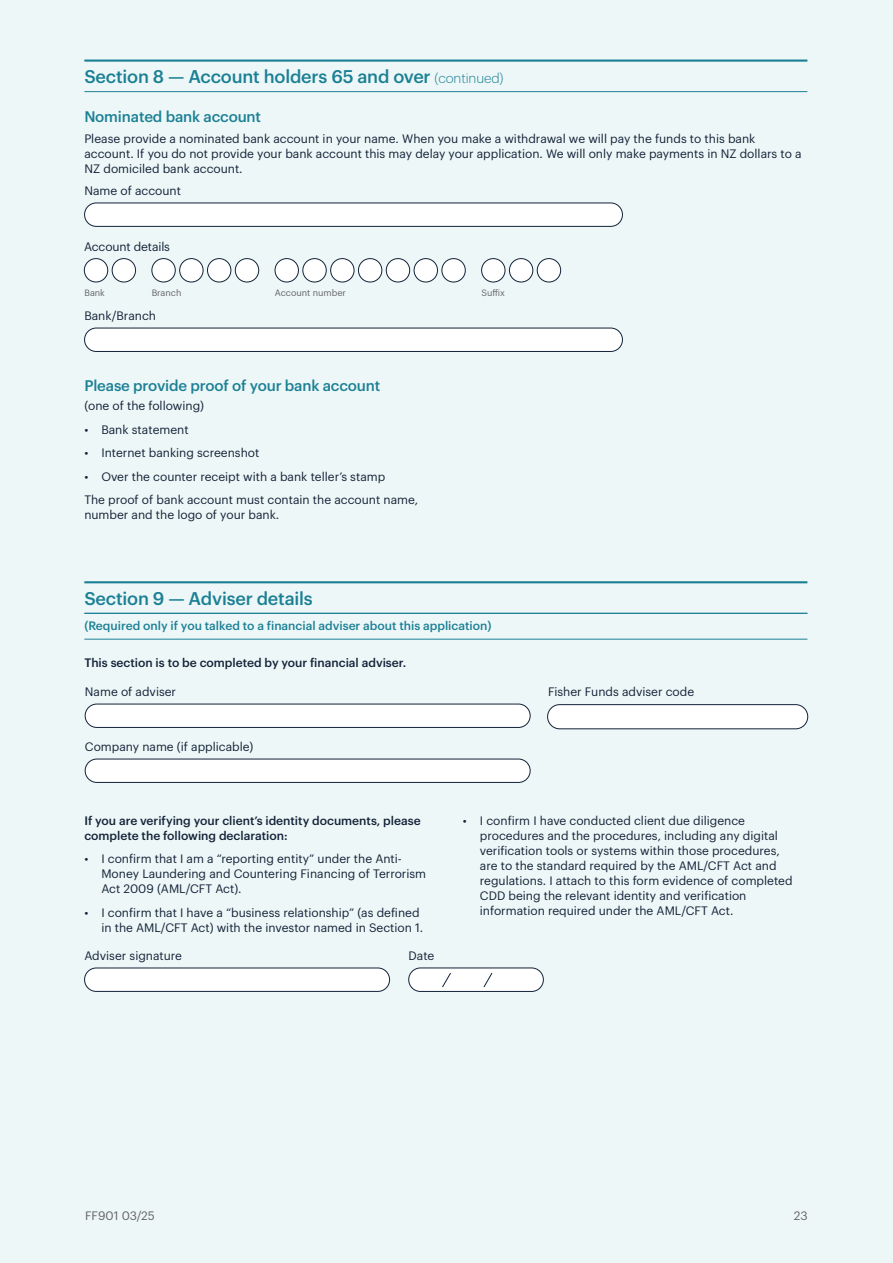
<style>
.page{position:relative;width:893px;height:1263px;background:#edf7f7}
.page>*{position:absolute;margin:0;border:0;box-sizing:border-box;transform-origin:0 0}
.Subheader_12pt_-_lined{font:500 18px "Graphik";letter-spacing:-.01em;color:#1c8095}
.Subheader_10pt{font:500 15px "Graphik";letter-spacing:-.01em;color:#1c8095}
.Body_8pt{font:12px/15px "Graphik";color:#132238}
.Body_8pt-2{font:500 12px/15px "Graphik";color:#132238}
.Body_Lines_-_tight{font:500 12px "Graphik";color:#1c8095}
.t1{font:12px "Graphik";color:#636366}
.Details_6pt{font:9px "Graphik";color:#636366}
.s1{font-weight:300;font-size:13.5px}
</style>
<div class="page">
<hr style="left:84px;top:60px;width:723px;height:2px;background:#1c8095">
<hr style="left:84px;top:91px;width:723px;height:1px;background:#1c8095">
<hr style="left:84px;top:581px;width:723px;height:2px;background:#1c8095">
<hr style="left:84px;top:613px;width:723px;height:1px;background:#1c8095">
<hr style="left:84px;top:639px;width:723px;height:1px;background:#1c8095">
<div style="left:85px;top:203px;width:537px;height:23px;background:#fff;border-radius:12px"></div>
<div style="left:84px;top:203px;width:539px;height:24px;border:1px solid #132238;border-radius:12px"></div>
<div style="left:85px;top:328px;width:537px;height:23px;background:#fff;border-radius:12px"></div>
<div style="left:84px;top:328px;width:539px;height:24px;border:1px solid #132238;border-radius:12px"></div>
<div style="left:85px;top:968px;width:305px;height:23px;background:#fff;border-radius:12px"></div>
<div style="left:84px;top:968px;width:306px;height:23px;border:1px solid #132238;border-radius:12px"></div>
<div style="left:84px;top:259px;width:24px;height:23px;background:#fff;border-radius:50%"></div>
<div style="left:84px;top:258px;width:24px;height:24px;border:1px solid #132238;border-radius:50%"></div>
<div style="left:112px;top:259px;width:24px;height:23px;background:#fff;border-radius:50%"></div>
<div style="left:112px;top:258px;width:24px;height:24px;border:1px solid #132238;border-radius:50%"></div>
<div style="left:180px;top:259px;width:23px;height:23px;background:#fff;border-radius:50%"></div>
<div style="left:179px;top:258px;width:24px;height:24px;border:1px solid #132238;border-radius:50%"></div>
<div style="left:207px;top:259px;width:24px;height:23px;background:#fff;border-radius:50%"></div>
<div style="left:207px;top:258px;width:24px;height:24px;border:1px solid #132238;border-radius:50%"></div>
<div style="left:152px;top:259px;width:23px;height:23px;background:#fff;border-radius:50%"></div>
<div style="left:152px;top:258px;width:23px;height:24px;border:1px solid #132238;border-radius:50%"></div>
<div style="left:235px;top:259px;width:24px;height:23px;background:#fff;border-radius:50%"></div>
<div style="left:235px;top:258px;width:24px;height:24px;border:1px solid #132238;border-radius:50%"></div>
<div style="left:509px;top:259px;width:24px;height:23px;background:#fff;border-radius:50%"></div>
<div style="left:509px;top:258px;width:24px;height:24px;border:1px solid #132238;border-radius:50%"></div>
<div style="left:537px;top:259px;width:24px;height:23px;background:#fff;border-radius:50%"></div>
<div style="left:537px;top:258px;width:24px;height:24px;border:1px solid #132238;border-radius:50%"></div>
<div style="left:482px;top:259px;width:23px;height:23px;background:#fff;border-radius:50%"></div>
<div style="left:481px;top:258px;width:24px;height:24px;border:1px solid #132238;border-radius:50%"></div>
<div style="left:303px;top:259px;width:23px;height:23px;background:#fff;border-radius:50%"></div>
<div style="left:303px;top:258px;width:23px;height:24px;border:1px solid #132238;border-radius:50%"></div>
<div style="left:386px;top:259px;width:24px;height:23px;background:#fff;border-radius:50%"></div>
<div style="left:386px;top:258px;width:24px;height:24px;border:1px solid #132238;border-radius:50%"></div>
<div style="left:331px;top:259px;width:23px;height:23px;background:#fff;border-radius:50%"></div>
<div style="left:330px;top:258px;width:24px;height:24px;border:1px solid #132238;border-radius:50%"></div>
<div style="left:414px;top:259px;width:23px;height:23px;background:#fff;border-radius:50%"></div>
<div style="left:414px;top:258px;width:24px;height:24px;border:1px solid #132238;border-radius:50%"></div>
<div style="left:275px;top:259px;width:23px;height:23px;background:#fff;border-radius:50%"></div>
<div style="left:275px;top:258px;width:24px;height:24px;border:1px solid #132238;border-radius:50%"></div>
<div style="left:358px;top:259px;width:24px;height:23px;background:#fff;border-radius:50%"></div>
<div style="left:358px;top:258px;width:24px;height:24px;border:1px solid #132238;border-radius:50%"></div>
<div style="left:442px;top:259px;width:23px;height:23px;background:#fff;border-radius:50%"></div>
<div style="left:442px;top:258px;width:23px;height:24px;border:1px solid #132238;border-radius:50%"></div>
<div style="left:409px;top:968px;width:134px;height:23px;background:#fff;border-radius:12px"></div>
<div style="left:408px;top:968px;width:136px;height:24px;border:1px solid #132238;border-radius:12px"></div>
<svg style="left:442px;top:972px;width:9px;height:15px"></svg>
<svg style="left:483px;top:972px;width:10px;height:15px"></svg>
<div style="left:85px;top:704px;width:445px;height:23px;background:#fff;border-radius:12px"></div>
<div style="left:85px;top:704px;width:445px;height:24px;border:1px solid #132238;border-radius:12px"></div>
<div style="left:548px;top:705px;width:260px;height:24px;background:#fff;border-radius:12px"></div>
<div style="left:547px;top:704px;width:261px;height:25px;border:1px solid #132238;border-radius:12px"></div>
<div style="left:85px;top:759px;width:445px;height:23px;background:#fff;border-radius:12px"></div>
<div style="left:85px;top:759px;width:445px;height:24px;border:1px solid #132238;border-radius:12px"></div>
<p class="Subheader_12pt_-_lined" style="left:84px;top:63px;width:421px">Section 8 — Account holders 65 and over <span class="s1">(continued)</span></p>
<p class="Subheader_10pt" style="left:84px;top:106px;width:178px">Nominated bank account</p>
<p class="Body_8pt" style="left:84px;top:130px;width:719px">Please provide a nominated bank account in your name. When you make a withdrawal we will pay the funds to this bank account. If you do not provide your bank account this may delay your application. We will only make payments in NZ dollars to a<br>NZ domiciled bank account.</p>
<p class="Body_8pt" style="left:84px;top:182px;width:98px">Name of account</p>
<p class="Body_8pt" style="left:84px;top:238px;width:87px">Account details</p>
<p class="Details_6pt" style="left:84px;top:286px;width:22px">Bank</p>
<p class="Details_6pt" style="left:152px;top:286px;width:31px">Branch</p>
<p class="Details_6pt" style="left:275px;top:286px;width:72px">Account number</p>
<p class="Details_6pt" style="left:481px;top:286px;width:25px">Suffix</p>
<p class="Body_8pt" style="left:84px;top:307px;width:73px">Bank/Branch</p>
<p class="Subheader_10pt" style="left:84px;top:374px;width:297px">Please provide proof of your bank account</p>
<p class="Body_8pt" style="left:84px;top:397px;width:121px">(one of the following)</p>
<p class="Body_8pt" style="left:84px;top:421px;width:106px">• Bank statement</p>
<p class="Body_8pt" style="left:84px;top:444px;width:177px">• Internet banking screenshot</p>
<p class="Body_8pt" style="left:84px;top:468px;width:302px">• Over the counter receipt with a bank teller’s stamp</p>
<p class="Body_8pt" style="left:84px;top:491px;width:335px">The proof of bank account must contain the account name, number and the logo of your bank.</p>
<p class="Subheader_12pt_-_lined" style="left:84px;top:584px;width:230px">Section 9 — Adviser details</p>
<p class="Body_Lines_-_tight" style="left:84px;top:617px;width:409px">(Required only if you talked to a financial adviser about this application)</p>
<p class="Body_8pt-2" style="left:84px;top:654px;width:323px">This section is to be completed by your financial adviser.</p>
<p class="Body_8pt" style="left:85px;top:683px;width:93px">Name of adviser</p>
<p class="Body_8pt" style="left:548px;top:683px;width:148px">Fisher Funds adviser code</p>
<p class="Body_8pt" style="left:85px;top:738px;width:170px">Company name (if applicable)</p>
<p class="Body_8pt-2" style="left:84px;top:812px;width:338px">If you are verifying your client’s identity documents, please complete the following declaration:</p>
<p class="Body_8pt" style="left:101px;top:850px;width:326px;text-indent:-17px">• I confirm that I am a “reporting entity” under the Anti-<br>Money Laundering and Countering Financing of Terrorism<br>Act 2009 (AML/CFT Act).</p>
<p class="Body_8pt" style="left:84px;top:904px;width:340px;text-align:right">• I confirm that I have a “business relationship” (as defined in the AML/CFT Act) with the investor named in Section 1.</p>
<p class="Body_8pt" style="left:84px;top:947px;width:99px">Adviser signature</p>
<p class="Body_8pt" style="left:408px;top:947px;width:27px">Date</p>
<p class="Body_8pt" style="left:480px;top:812px;width:314px;text-indent:-17px">• I confirm I have conducted client due diligence procedures and the procedures, including any digital verification tools or systems within those procedures, are to the standard required by the AML/CFT Act and regulations. I attach to this form evidence of completed CDD being the relevant identity and verification information required under the AML/CFT Act.</p>
<p class="t1" style="left:85px;top:1207px;width:71px">FF901 03/25</p>
<p class="t1" style="left:794px;top:1207px;width:15px">23</p>
</div>
